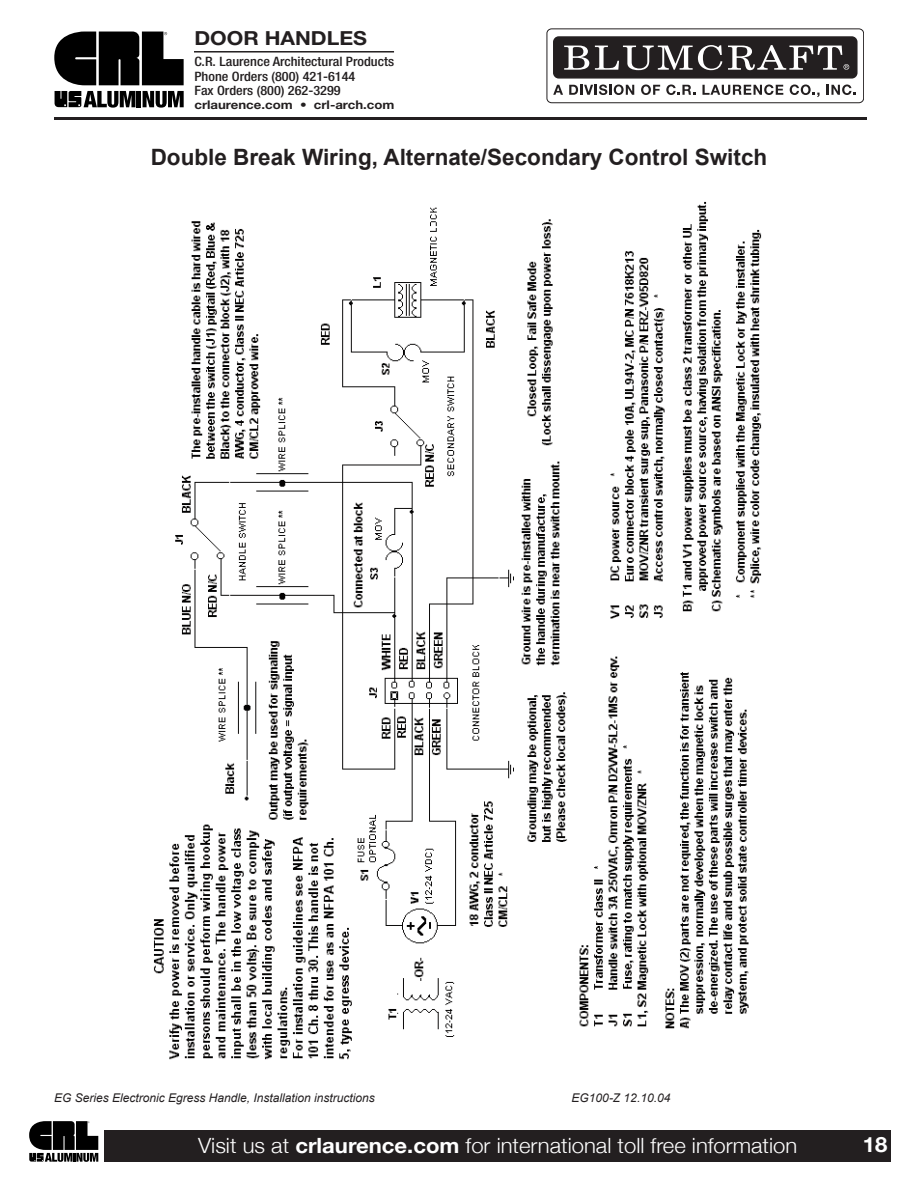
<style>
.page{position:relative;width:918px;height:1188px;background:#fff}
.page>*{position:absolute;margin:0;border:0;box-sizing:border-box;transform-origin:0 0}
.t1{font:700 22.5px "Arial";color:#231f20}
.t2{font:300 21px "Helvetica Neue";color:#fff;scale:1.05 1}
.t3{font:700 21px "Helvetica Neue";color:#fff;scale:1.05 1}
.t4{font:700 19.35px "Helvetica Neue";color:#231f20;scale:1.1 1}
.t5{font:500 condensed 12.9px/14.2px "Helvetica Neue";color:#231f20;scale:1.1 1}
.t6{font:italic 12px "Arial";color:#231f20}
.t7{font:700 12px "Helvetica Neue";color:#231f20;scale:1.1 1}
.s1{font-weight:700}
</style>
<div class="page">
<div style="left:104px;top:1130px;width:787px;height:32px;background:#231f20"></div>
<svg style="left:29px;top:1121px;width:69px;height:41px"></svg>
<hr style="left:137px;top:91px;width:4px;height:16px;background:#000">
<svg style="left:143px;top:91px;width:41px;height:17px"></svg>
<svg style="left:55px;top:91px;width:80px;height:17px"></svg>
<svg style="left:54px;top:32px;width:130px;height:53px;background:#2e2e2e"></svg>
<div style="left:547px;top:28px;width:317px;height:75px;border:1px solid #231f20;border-radius:5px"></div>
<svg style="left:553px;top:85px;width:10px;height:10px"></svg>
<svg style="left:569px;top:85px;width:65px;height:10px"></svg>
<svg style="left:641px;top:85px;width:19px;height:10px"></svg>
<svg style="left:666px;top:85px;width:29px;height:10px"></svg>
<svg style="left:702px;top:85px;width:81px;height:10px"></svg>
<svg style="left:790px;top:85px;width:30px;height:12px"></svg>
<svg style="left:827px;top:85px;width:29px;height:10px"></svg>
<div style="left:554px;top:37px;width:303px;height:41px;background:#231f20;border-radius:5px"></div>
<div style="left:553px;top:36px;width:305px;height:43px;border:1px solid #231f20;border-radius:5px"></div>
<svg style="left:564px;top:46px;width:25px;height:24px"></svg>
<svg style="left:595px;top:45px;width:127px;height:25px"></svg>
<svg style="left:728px;top:45px;width:121px;height:25px"></svg>
<hr style="left:194px;top:51px;width:200px;height:2px;background:#231f20">
<hr style="left:54px;top:117px;width:813px;height:3px;background:#231f20">
<img style="left:154px;top:201px;width:608px;height:859px">
<h3 class="t4" style="left:194px;top:32px;width:158px">DOOR HANDLES</h3>
<p class="t5" style="left:194px;top:56px;width:183px">C.R. Laurence Architectural Products<br>Phone Orders (800) 421-6144<br>Fax Orders (800) 262-3299</p>
<p class="t7" style="left:194px;top:100px;width:183px">crlaurence.com • crl-arch.com</p>
<h1 class="t1" style="left:151px;top:145px;width:618px">Double Break Wiring, Alternate/Secondary Control Switch</h1>
<p class="t6" style="left:54px;top:1091px;width:322px">EG Series Electronic Egress Handle, Installation instructions</p>
<p class="t6" style="left:572px;top:1091px;width:100px">EG100-Z 12.10.04</p>
<h2 class="t2" style="left:198px;top:1132px;width:572px">Visit us at <span class="s1">crlaurence.com</span> for international toll free information</h2>
<h2 class="t3" style="left:863px;top:1132px;width:25px">18</h2>
</div>
